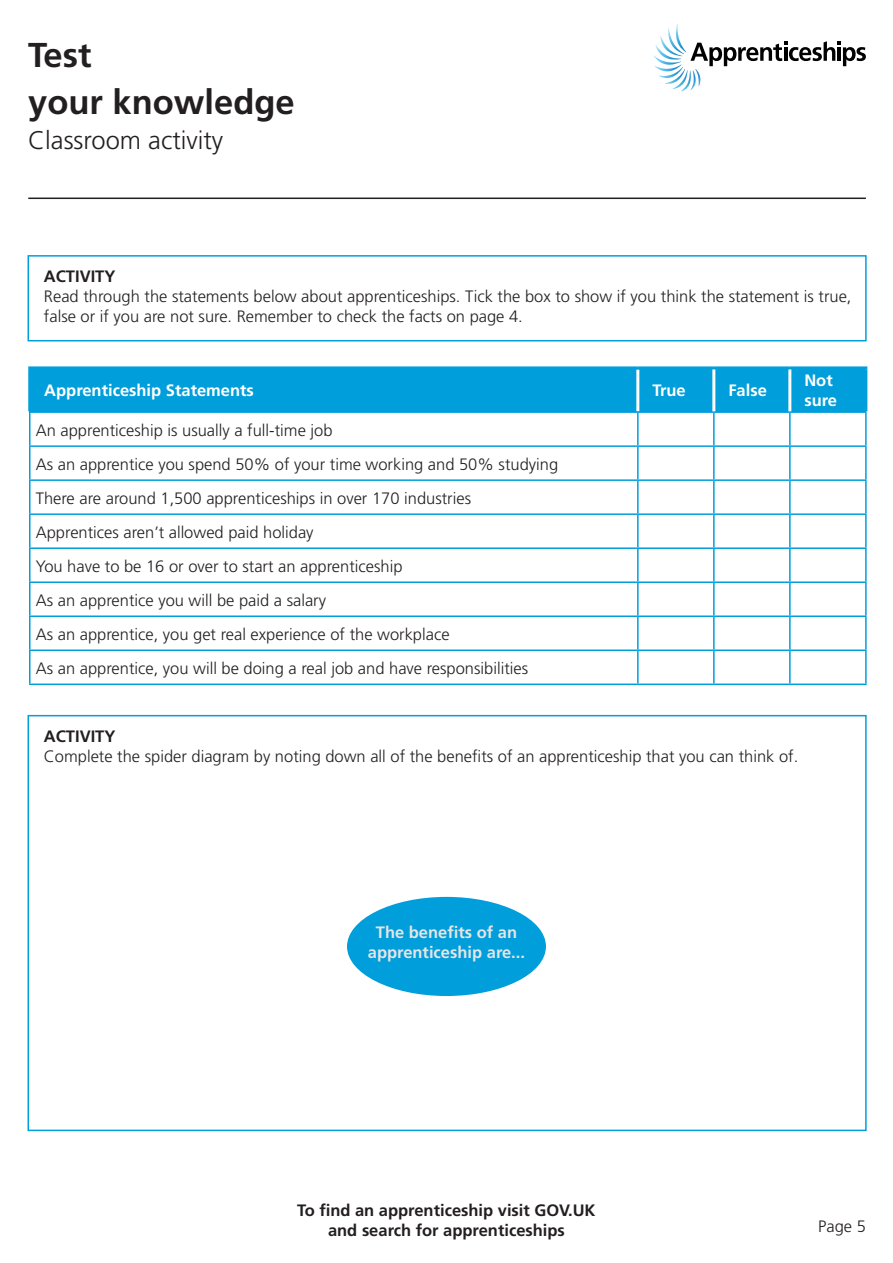
<style>
.page{position:relative;width:893px;height:1263px;background:#fff}
.page>*{position:absolute;margin:0;border:0;box-sizing:border-box;transform-origin:0 0}
.t1{font:700 34.5px/46.8px "Frutiger";color:#231f20}
.t2{font:300 25.5px "Frutiger";color:#231f20}
.t3{font:300 16.5px/34px "Frutiger";color:#231f20}
.t4{font:700 16.5px/19.8px "Frutiger";color:#231f20;text-align:center}
.t5{font:700 16.5px/19.8px "Frutiger";color:#fff}
.t6{font:700 16.5px/19.8px "Frutiger";color:#e4e5e7;text-align:center}
</style>
<div class="page">
<div style="left:28px;top:255px;width:839px;height:86px;border:2px solid #009edb"></div>
<div style="left:28px;top:715px;width:839px;height:416px;border:2px solid #009edb"></div>
<svg style="left:653px;top:23px;width:213px;height:68px"></svg>
<hr style="left:837px;top:47px;width:4px;height:14px;background:#000001">
<hr style="left:28px;top:198px;width:838px;height:1px;background:#231f20">
<div style="left:30px;top:368px;width:608px;height:44px;background:#009edb"></div>
<div style="left:639px;top:369px;width:225px;height:42px;background:#009edb"></div>
<hr style="left:636px;top:369px;width:3px;height:42px;background:#fff">
<hr style="left:29px;top:411px;width:609px;height:2px;background:#009edb">
<hr style="left:29px;top:413px;width:2px;height:32px;background:#009edb">
<hr style="left:638px;top:411px;width:76px;height:2px;background:#009edb">
<hr style="left:637px;top:413px;width:2px;height:32px;background:#009edb">
<hr style="left:714px;top:411px;width:76px;height:2px;background:#009edb">
<hr style="left:713px;top:413px;width:2px;height:32px;background:#009edb">
<hr style="left:790px;top:411px;width:77px;height:2px;background:#009edb">
<hr style="left:789px;top:413px;width:2px;height:32px;background:#009edb">
<hr style="left:865px;top:413px;width:2px;height:32px;background:#009edb">
<hr style="left:29px;top:445px;width:609px;height:2px;background:#009edb">
<hr style="left:29px;top:447px;width:2px;height:32px;background:#009edb">
<hr style="left:638px;top:445px;width:76px;height:2px;background:#009edb">
<hr style="left:637px;top:447px;width:2px;height:32px;background:#009edb">
<hr style="left:714px;top:445px;width:76px;height:2px;background:#009edb">
<hr style="left:713px;top:447px;width:2px;height:32px;background:#009edb">
<hr style="left:790px;top:445px;width:77px;height:2px;background:#009edb">
<hr style="left:789px;top:447px;width:2px;height:32px;background:#009edb">
<hr style="left:865px;top:447px;width:2px;height:32px;background:#009edb">
<hr style="left:29px;top:479px;width:609px;height:2px;background:#009edb">
<hr style="left:29px;top:481px;width:2px;height:32px;background:#009edb">
<hr style="left:638px;top:479px;width:76px;height:2px;background:#009edb">
<hr style="left:637px;top:481px;width:2px;height:32px;background:#009edb">
<hr style="left:714px;top:479px;width:76px;height:2px;background:#009edb">
<hr style="left:713px;top:481px;width:2px;height:32px;background:#009edb">
<hr style="left:790px;top:479px;width:77px;height:2px;background:#009edb">
<hr style="left:789px;top:481px;width:2px;height:32px;background:#009edb">
<hr style="left:865px;top:481px;width:2px;height:32px;background:#009edb">
<hr style="left:29px;top:513px;width:609px;height:2px;background:#009edb">
<hr style="left:29px;top:515px;width:2px;height:32px;background:#009edb">
<hr style="left:638px;top:513px;width:76px;height:2px;background:#009edb">
<hr style="left:637px;top:515px;width:2px;height:32px;background:#009edb">
<hr style="left:714px;top:513px;width:76px;height:2px;background:#009edb">
<hr style="left:713px;top:515px;width:2px;height:32px;background:#009edb">
<hr style="left:790px;top:513px;width:77px;height:2px;background:#009edb">
<hr style="left:789px;top:515px;width:2px;height:32px;background:#009edb">
<hr style="left:865px;top:515px;width:2px;height:32px;background:#009edb">
<hr style="left:29px;top:547px;width:609px;height:2px;background:#009edb">
<hr style="left:29px;top:549px;width:2px;height:32px;background:#009edb">
<hr style="left:638px;top:547px;width:76px;height:2px;background:#009edb">
<hr style="left:637px;top:549px;width:2px;height:32px;background:#009edb">
<hr style="left:714px;top:547px;width:76px;height:2px;background:#009edb">
<hr style="left:713px;top:549px;width:2px;height:32px;background:#009edb">
<hr style="left:790px;top:547px;width:77px;height:2px;background:#009edb">
<hr style="left:789px;top:549px;width:2px;height:32px;background:#009edb">
<hr style="left:865px;top:549px;width:2px;height:32px;background:#009edb">
<hr style="left:29px;top:581px;width:609px;height:2px;background:#009edb">
<hr style="left:29px;top:583px;width:2px;height:32px;background:#009edb">
<hr style="left:638px;top:581px;width:76px;height:2px;background:#009edb">
<hr style="left:637px;top:583px;width:2px;height:32px;background:#009edb">
<hr style="left:714px;top:581px;width:76px;height:2px;background:#009edb">
<hr style="left:713px;top:583px;width:2px;height:32px;background:#009edb">
<hr style="left:790px;top:581px;width:77px;height:2px;background:#009edb">
<hr style="left:789px;top:583px;width:2px;height:32px;background:#009edb">
<hr style="left:865px;top:583px;width:2px;height:32px;background:#009edb">
<hr style="left:29px;top:615px;width:609px;height:2px;background:#009edb">
<hr style="left:29px;top:617px;width:2px;height:32px;background:#009edb">
<hr style="left:638px;top:615px;width:76px;height:2px;background:#009edb">
<hr style="left:637px;top:617px;width:2px;height:32px;background:#009edb">
<hr style="left:714px;top:615px;width:76px;height:2px;background:#009edb">
<hr style="left:713px;top:617px;width:2px;height:32px;background:#009edb">
<hr style="left:790px;top:615px;width:77px;height:2px;background:#009edb">
<hr style="left:789px;top:617px;width:2px;height:32px;background:#009edb">
<hr style="left:865px;top:617px;width:2px;height:32px;background:#009edb">
<hr style="left:29px;top:649px;width:609px;height:2px;background:#009edb">
<hr style="left:29px;top:651px;width:2px;height:32px;background:#009edb">
<hr style="left:638px;top:649px;width:76px;height:2px;background:#009edb">
<hr style="left:637px;top:651px;width:2px;height:32px;background:#009edb">
<hr style="left:714px;top:649px;width:76px;height:2px;background:#009edb">
<hr style="left:713px;top:651px;width:2px;height:32px;background:#009edb">
<hr style="left:790px;top:649px;width:77px;height:2px;background:#009edb">
<hr style="left:789px;top:651px;width:2px;height:32px;background:#009edb">
<hr style="left:865px;top:651px;width:2px;height:32px;background:#009edb">
<hr style="left:29px;top:683px;width:609px;height:2px;background:#009edb">
<hr style="left:638px;top:683px;width:76px;height:2px;background:#009edb">
<hr style="left:714px;top:683px;width:76px;height:2px;background:#009edb">
<hr style="left:790px;top:683px;width:77px;height:2px;background:#009edb">
<hr style="left:28px;top:366px;width:610px;height:3px;background:#009edb">
<hr style="left:28px;top:369px;width:3px;height:42px;background:#009edb">
<hr style="left:638px;top:366px;width:76px;height:3px;background:#009edb">
<hr style="left:714px;top:366px;width:76px;height:3px;background:#009edb">
<hr style="left:790px;top:366px;width:77px;height:3px;background:#009edb">
<hr style="left:864px;top:369px;width:3px;height:42px;background:#009edb">
<hr style="left:712px;top:369px;width:3px;height:42px;background:#fffffc">
<hr style="left:788px;top:369px;width:3px;height:42px;background:#fffffc">
<div style="left:347px;top:897px;width:199px;height:99px;background:#009edb;border-radius:50%"></div>
<h1 class="t1" style="left:28px;top:32px;width:268px">Test<br>your knowledge</h1>
<h2 class="t2" style="left:28px;top:126px;width:197px">Classroom activity</h2>
<p class="t4" style="left:44px;top:267px;width:73px">ACTIVITY</p>
<p class="t3" style="left:44px;top:286px;width:809px;line-height:19.8px">Read through the statements below about apprenticeships. Tick the box to show if you think the statement is true, false or if you are not sure. Remember to check the facts on page 4.</p>
<p class="t5" style="left:44px;top:381px;width:211px">Apprenticeship Statements</p>
<p class="t5" style="left:652px;top:381px;width:35px">True</p>
<p class="t5" style="left:728px;top:381px;width:40px">False</p>
<p class="t5" style="left:804px;top:371px;width:34px">Not sure</p>
<p class="t3" style="left:36px;top:413px;width:524px">An apprenticeship is usually a full-time job<br>As an apprentice you spend 50% of your time working and 50% studying There are around 1,500 apprenticeships in over 170 industries Apprentices aren’t allowed paid holiday<br>You have to be 16 or over to start an apprenticeship<br>As an apprentice you will be paid a salary<br>As an apprentice, you get real experience of the workplace<br>As an apprentice, you will be doing a real job and have responsibilities</p>
<p class="t4" style="left:44px;top:726px;width:73px">ACTIVITY</p>
<p class="t3" style="left:44px;top:739px;width:756px">Complete the spider diagram by noting down all of the benefits of an apprenticeship that you can think of.</p>
<p class="t6" style="left:368px;top:923px;width:159px">The benefits of an apprenticeship are...</p>
<p class="t4" style="left:297px;top:1200px;width:300px">To find an apprenticeship visit GOV.UK and search for apprenticeships</p>
<p class="t3" style="left:818px;top:1210px;width:49px">Page 5</p>
</div>
